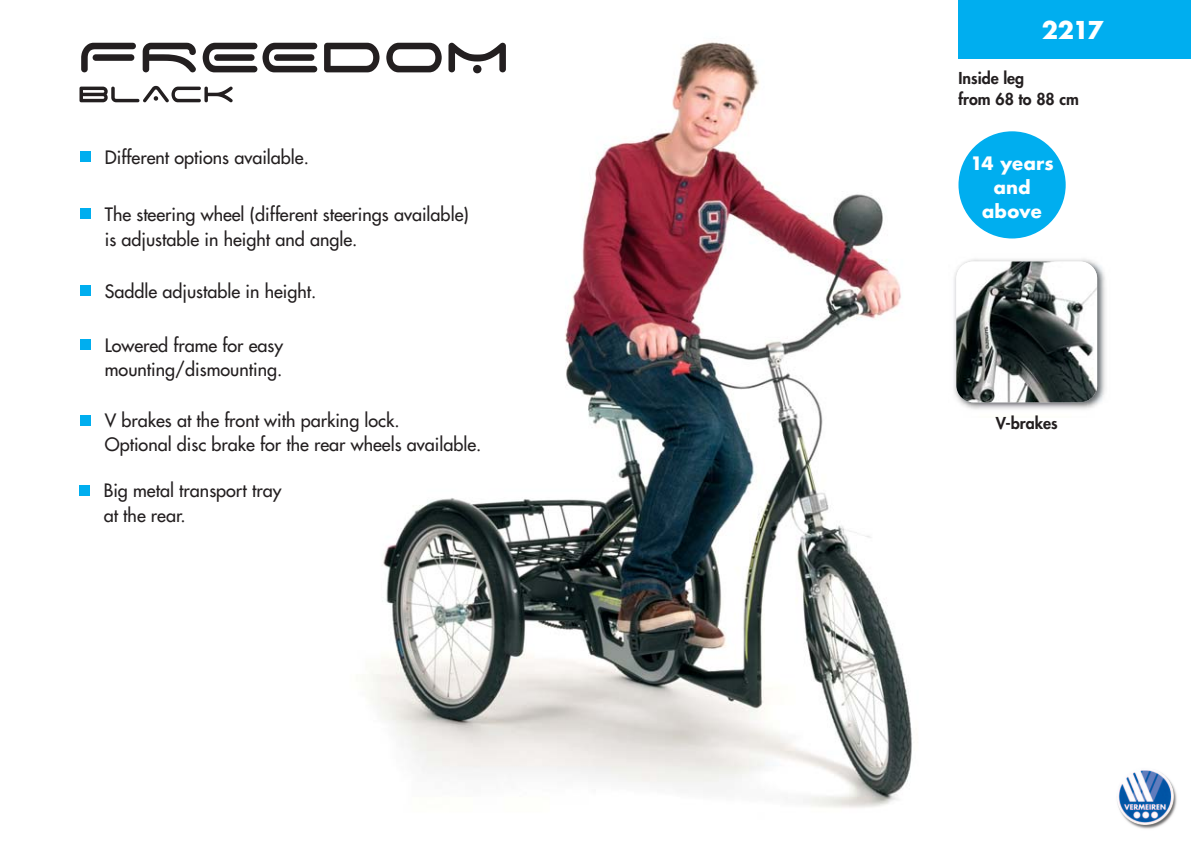
<style>
.page{position:relative;width:1191px;height:842px;background:#fff}
.page>*{position:absolute;margin:0;border:0;box-sizing:border-box;transform-origin:0 0}
.t1{font:700 24px "Futura";color:#fff}
.t2{font:18px/24.6px "Futura";color:#231f20}
.t3{font:700 18px/24px "Futura";color:#fff;text-align:center}
.t4{font:800 16px/21.2px "Futura";color:#231f20}
</style>
<div class="page">
<img style="left:89px;top:42px;width:1102px;height:766px">
<img style="left:948px;top:254px;width:164px;height:164px">
<img style="left:956px;top:261px;width:141px;height:141px;border-radius:17px">
<svg style="left:81px;top:43px;width:425px;height:30px"></svg>
<svg style="left:79px;top:86px;width:154px;height:16px"></svg>
<div style="left:80px;top:152px;width:11px;height:10px;background:#00aeef"></div>
<div style="left:80px;top:208px;width:11px;height:11px;background:#00aeef"></div>
<div style="left:80px;top:285px;width:11px;height:11px;background:#00aeef"></div>
<div style="left:80px;top:339px;width:11px;height:11px;background:#00aeef"></div>
<div style="left:80px;top:415px;width:11px;height:10px;background:#00aeef"></div>
<div style="left:79px;top:485px;width:11px;height:10px;background:#00aeef"></div>
<div style="left:958px;top:0;width:233px;height:58px;background:#00aeef"></div>
<div style="left:958px;top:131px;width:107px;height:107px;background:#00aeef;border-radius:50%"></div>
<img style="left:1102px;top:757px;width:85px;height:72px">
<p class="t2" style="left:105px;top:146px;width:206px">Different options available.</p>
<p class="t2" style="left:105px;top:204px;width:365px">The steering wheel (different steerings available) is adjustable in height and angle.</p>
<p class="t2" style="left:105px;top:280px;width:213px">Saddle adjustable in height.</p>
<p class="t2" style="left:105px;top:334px;width:180px">Lowered frame for easy mounting/dismounting.</p>
<p class="t2" style="left:105px;top:409px;width:378px">V brakes at the front with parking lock.<br>Optional disc brake for the rear wheels available.</p>
<p class="t2" style="left:104px;top:479px;width:179px">Big metal transport tray at the rear.</p>
<h1 class="t1" style="left:1041px;top:17px;width:63px">2217</h1>
<p class="t4" style="left:958px;top:69px;width:122px">Inside leg<br>from 68 to 88 cm</p>
<p class="t3" style="left:970px;top:152px;width:85px">14 years and above</p>
<p class="t4" style="left:996px;top:414px;width:63px">V-brakes</p>
</div>
